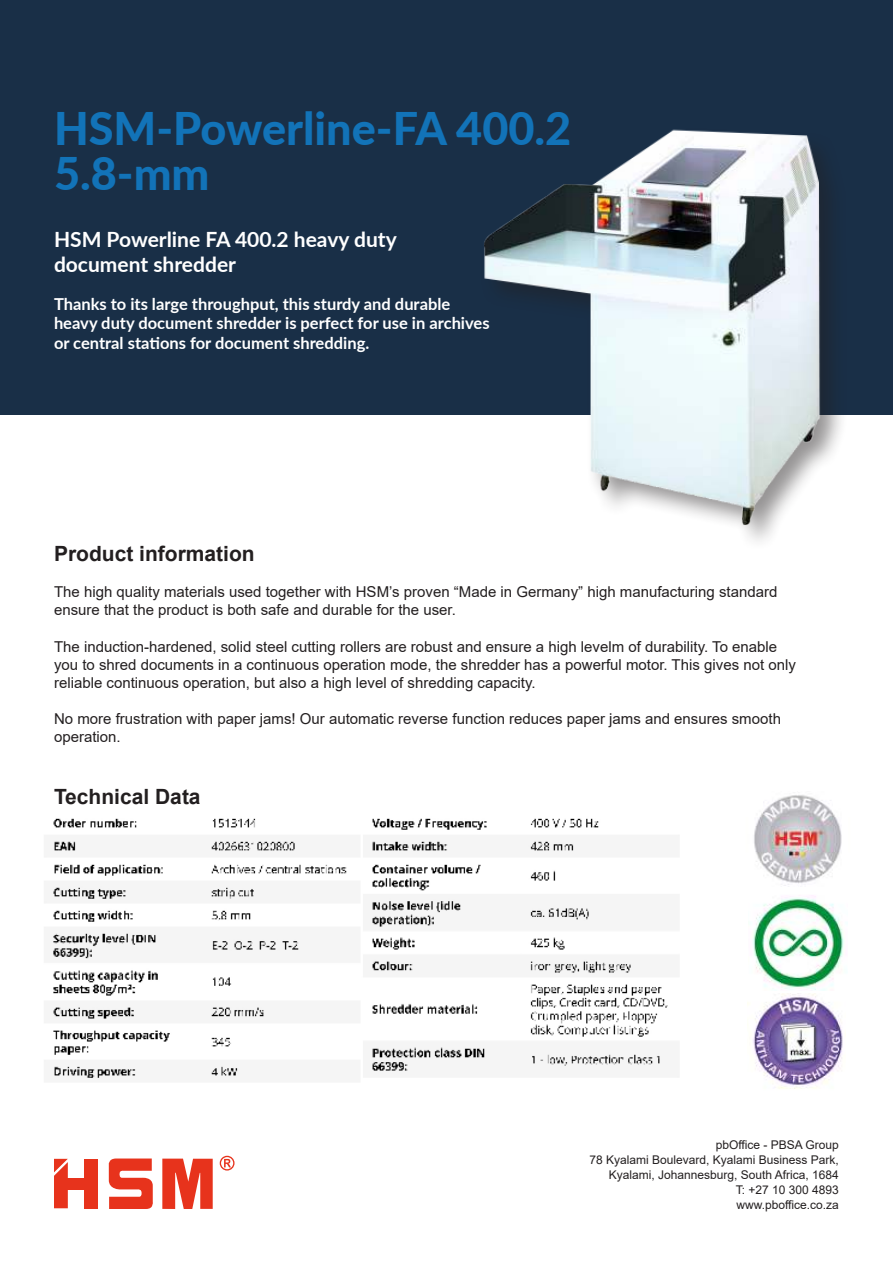
<style>
.page{position:relative;width:893px;height:1263px;background:#fff}
.page>*{position:absolute;margin:0;border:0;box-sizing:border-box;transform-origin:0 0}
.t1{font:800 45px/45px "Lato";color:#1273b8}
.t2{font:700 21px/25.2px "Lato";color:#fff}
.t3{font:700 21px "Arial";color:#231f20}
.t4{font:700 16.5px/19.8px "Lato";color:#fff}
.t5{font:15px/18px "Arial";color:#231f20}
.t6{font:12px/15px "Arial";color:#231f20;text-align:right}
</style>
<div class="page">
<img style="left:754px;top:795px;width:88px;height:91px">
<div style="left:84px;top:1159px;width:14px;height:49px;background:#e7331c"></div>
<div style="left:64px;top:1178px;width:27px;height:11px;background:#e7331c"></div>
<svg style="left:54px;top:1159px;width:14px;height:49px"></svg>
<svg style="left:109px;top:1158px;width:44px;height:51px"></svg>
<svg style="left:162px;top:1158px;width:51px;height:51px"></svg>
<div style="left:220px;top:1156px;width:15px;height:14px;border:1px solid #e7331c;border-radius:50%"></div>
<svg style="left:224px;top:1159px;width:7px;height:8px"></svg>
<img style="left:44px;top:818px;width:635px;height:260px">
<img style="left:752px;top:895px;width:92px;height:95px">
<img style="left:753px;top:993px;width:90px;height:96px">
<div style="left:0;top:0;width:893px;height:415px;background:#192f47"></div>
<img style="left:484px;top:129px;width:357px;height:405px">
<h1 class="t1" style="left:54px;top:107px;width:519px">HSM-Powerline-FA 400.2<br>5.8-mm</h1>
<h2 class="t2" style="left:54px;top:228px;width:344px">HSM Powerline FA 400.2 heavy duty document shredder</h2>
<p class="t4" style="left:54px;top:295px;width:437px">Thanks to its large throughput, this sturdy and durable heavy duty document shredder is perfect for use in archives or central stations for document shredding.</p>
<h2 class="t3" style="left:54px;top:542px;width:202px">Product information</h2>
<p class="t5" style="left:54px;top:585px;width:725px">The high quality materials used together with HSM’s proven “Made in Germany” high manufacturing standard ensure that the product is both safe and durable for the user.</p>
<p class="t5" style="left:54px;top:639px;width:743px">The induction-hardened, solid steel cutting rollers are robust and ensure a high levelm of durability. To enable you to shred documents in a continuous operation mode, the shredder has a powerful motor. This gives not only reliable continuous operation, but also a high level of shredding capacity.</p>
<p class="t5" style="left:54px;top:711px;width:728px">No more frustration with paper jams! Our automatic reverse function reduces paper jams and ensures smooth operation.</p>
<h2 class="t3" style="left:54px;top:784px;width:148px">Technical Data</h2>
<p class="t6" style="left:589px;top:1137px;width:251px">pbOffice - PBSA Group<br>78 Kyalami Boulevard, Kyalami Business Park,<br>Kyalami, Johannesburg, South Africa, 1684<br>T: +27 10 300 4893<br>www.pboffice.co.za</p>
</div>
